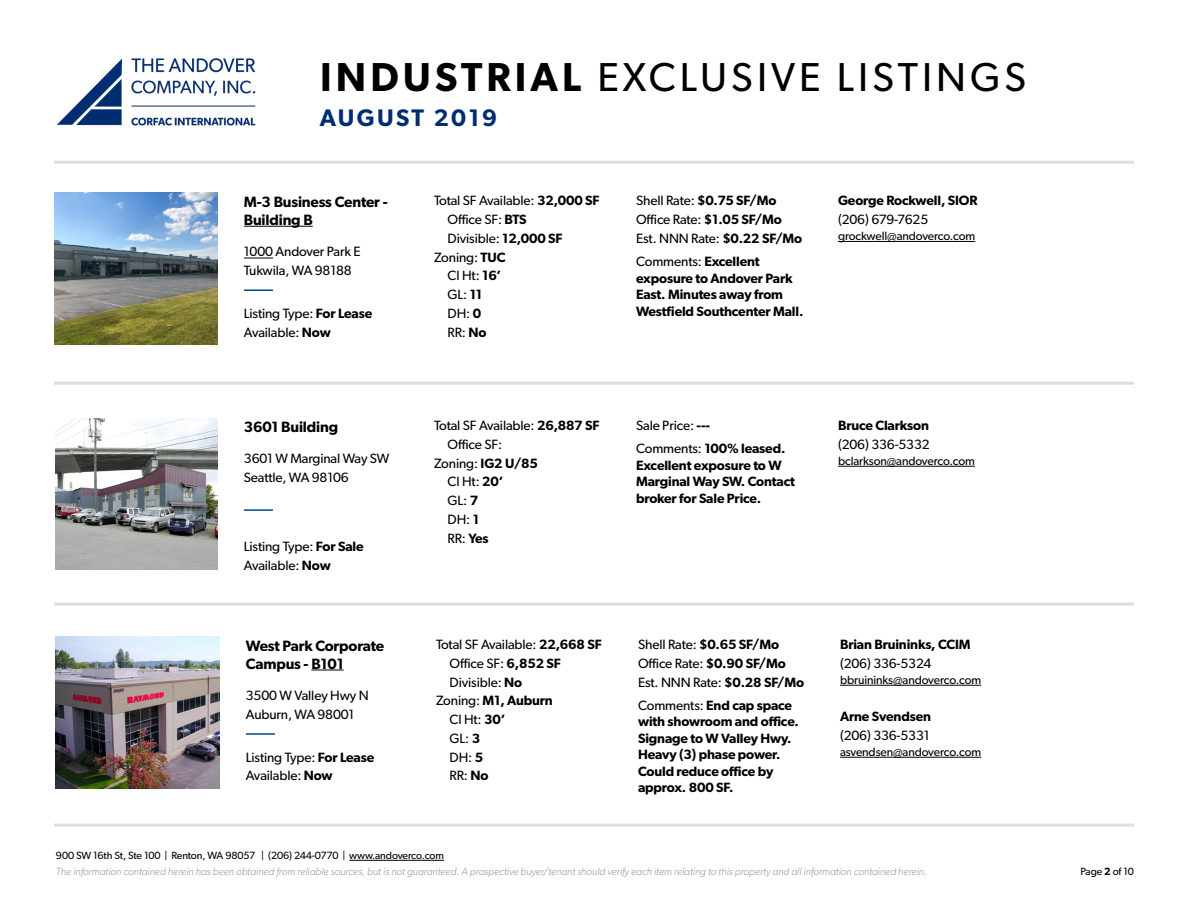
<style>
.page{position:relative;width:1188px;height:918px;background:#fff}
.page>*{position:absolute;margin:0;border:0;box-sizing:border-box;transform-origin:0 0}
.t1{font:40.5px "Gibson";letter-spacing:.1em;color:#000}
.t2{font:600 24px "Gibson";letter-spacing:.1em;color:#002d72}
.t3{font:600 15px/18px "Gibson";letter-spacing:-.01em;color:#000}
.t4{font:13.5px/18.8px "Gibson";letter-spacing:-.01em;color:#000}
.t5{font:600 13.5px/16.5px "Gibson";letter-spacing:-.01em;color:#000}
.t6{font:12px "Gibson";letter-spacing:-.01em;color:#000}
.t7{font:italic 300 10.5px "Gibson";color:#939598}
.t8{font:10.5px "Gibson";letter-spacing:-.01em;color:#000}
.s1{font-weight:600}
.s2{font-weight:400}
</style>
<div class="page">
<img style="left:57px;top:58px;width:199px;height:68px">
<hr style="left:54px;top:382px;width:1080px;height:3px;background:#dcddde">
<hr style="left:54px;top:603px;width:1080px;height:3px;background:#dcddde">
<hr style="left:54px;top:161px;width:1080px;height:3px;background:#dcddde">
<hr style="left:54px;top:824px;width:1080px;height:3px;background:#dcddde">
<hr style="left:349px;top:860px;width:95px;height:1px;background:#000">
<img style="left:54px;top:193px;width:164px;height:152px">
<hr style="left:244px;top:226px;width:69px;height:1px;background:#000">
<svg style="left:244px;top:258px;width:29px;height:1px"></svg>
<hr style="left:244px;top:289px;width:29px;height:2px;background:#004785">
<hr style="left:838px;top:241px;width:137px;height:1px;background:#000">
<img style="left:56px;top:418px;width:162px;height:152px">
<hr style="left:244px;top:509px;width:29px;height:2px;background:#004785">
<hr style="left:838px;top:466px;width:137px;height:1px;background:#000">
<img style="left:56px;top:637px;width:164px;height:152px">
<hr style="left:311px;top:670px;width:33px;height:1px;background:#000">
<hr style="left:246px;top:733px;width:29px;height:2px;background:#004785">
<hr style="left:840px;top:685px;width:141px;height:1px;background:#000">
<hr style="left:840px;top:757px;width:141px;height:1px;background:#000">
<h1 class="t1" style="left:320px;top:53px;width:707px"><span class="s1">INDUSTRIAL</span> EXCLUSIVE LISTINGS</h1>
<h2 class="t2" style="left:320px;top:103px;width:179px">AUGUST 2019</h2>
<p class="t3" style="left:244px;top:192px;width:145px">M-3 Business Center -<br>Building B</p>
<p class="t4" style="left:244px;top:242px;width:118px">1000 Andover Park E<br>Tukwila, WA 98188</p>
<p class="t4" style="left:244px;top:304px;width:130px">Listing Type: <span class="s1">For Lease<br></span>Available: <span class="s1">Now</span></p>
<p class="t3" style="left:244px;top:417px;width:96px">3601 Building</p>
<p class="t4" style="left:244px;top:449px;width:147px">3601 W Marginal Way SW<br>Seattle, WA 98106</p>
<p class="t4" style="left:244px;top:537px;width:121px">Listing Type: <span class="s1">For Sale<br></span>Available: <span class="s1">Now</span></p>
<p class="t3" style="left:246px;top:636px;width:140px">West Park Corporate<br>Campus - B101</p>
<p class="t4" style="left:246px;top:686px;width:124px">3500 W Valley Hwy N<br>Auburn, WA 98001</p>
<p class="t4" style="left:246px;top:747px;width:130px">Listing Type: <span class="s1">For Lease<br></span>Available: <span class="s1">Now</span></p>
<p class="t4" style="left:434px;top:191px;width:167px">Total SF Available: <span class="s1">32,000 SF</span></p>
<p class="t4" style="left:448px;top:210px;width:81px">Office SF: <span class="s1">BTS</span></p>
<p class="t4" style="left:448px;top:229px;width:116px">Divisible: <span class="s1">12,000 SF</span></p>
<p class="t4" style="left:434px;top:247px;width:73px">Zoning: <span class="s1">TUC</span></p>
<p class="t4" style="left:448px;top:266px;width:55px">Cl Ht: <span class="s1">16’</span></p>
<p class="t4" style="left:448px;top:285px;width:36px">GL: <span class="s1">11</span></p>
<p class="t4" style="left:448px;top:304px;width:35px">DH: <span class="s1">0</span></p>
<p class="t4" style="left:448px;top:322px;width:40px">RR: <span class="s1">No</span></p>
<p class="t4" style="left:434px;top:416px;width:167px">Total SF Available: <span class="s1">26,887 SF</span></p>
<p class="t4" style="left:448px;top:435px;width:56px">Office SF:</p>
<p class="t4" style="left:434px;top:453px;width:105px">Zoning: <span class="s1">IG2 U/85</span></p>
<p class="t4" style="left:448px;top:472px;width:57px">Cl Ht: <span class="s1">20’</span></p>
<p class="t4" style="left:448px;top:491px;width:32px">GL: <span class="s1">7</span></p>
<p class="t4" style="left:448px;top:510px;width:33px">DH: <span class="s1">1</span></p>
<p class="t4" style="left:448px;top:528px;width:43px">RR: <span class="s1">Yes</span></p>
<p class="t4" style="left:436px;top:635px;width:167px">Total SF Available: <span class="s1">22,668 SF</span></p>
<p class="t4" style="left:450px;top:654px;width:113px">Office SF: <span class="s1">6,852 SF</span></p>
<p class="t4" style="left:450px;top:672px;width:74px">Divisible: <span class="s1">No</span></p>
<p class="t5" style="left:436px;top:692px;width:118px"><span class="s2">Zoning:</span> M1, Auburn</p>
<p class="t4" style="left:450px;top:710px;width:57px">Cl Ht: <span class="s1">30’</span></p>
<p class="t4" style="left:450px;top:729px;width:32px">GL: <span class="s1">3</span></p>
<p class="t4" style="left:450px;top:747px;width:35px">DH: <span class="s1">5</span></p>
<p class="t4" style="left:450px;top:766px;width:40px">RR: <span class="s1">No</span></p>
<p class="t8" style="left:56px;top:849px;width:390px">900 SW 16th St, Ste 100 | Renton, WA 98057 | (206) 244-0770 | www.andoverco.com</p>
<p class="t4" style="left:636px;top:191px;width:168px">Shell Rate: <span class="s1">$0.75 SF/Mo<br></span>Office Rate: <span class="s1">$1.05 SF/Mo<br></span>Est. NNN Rate: <span class="s1">$0.22 SF/Mo</span></p>
<p class="t5" style="left:636px;top:253px;width:169px"><span class="s2">Comments:</span> Excellent exposure to Andover Park<br>East. Minutes away from<br>Westfield Southcenter Mall.</p>
<p class="t5" style="left:838px;top:192px;width:141px">George Rockwell, SIOR</p>
<p class="t4" style="left:838px;top:210px;width:92px">(206) 679-7625</p>
<p class="t6" style="left:838px;top:229px;width:139px">grockwell@andoverco.com</p>
<p class="t4" style="left:636px;top:414px;width:151px;line-height:23.2px">Sale Price: <span class="s1">---<br></span>Comments: <span class="s1">100% leased.</span></p>
<p class="t5" style="left:636px;top:457px;width:160px">Excellent exposure to W<br>Marginal Way SW. Contact broker for Sale Price.</p>
<p class="t5" style="left:838px;top:417px;width:92px">Bruce Clarkson</p>
<p class="t4" style="left:838px;top:435px;width:93px">(206) 336-5332</p>
<p class="t6" style="left:838px;top:453px;width:138px">bclarkson@andoverco.com</p>
<p class="t4" style="left:638px;top:635px;width:168px">Shell Rate: <span class="s1">$0.65 SF/Mo<br></span>Office Rate: <span class="s1">$0.90 SF/Mo<br></span>Est. NNN Rate: <span class="s1">$0.28 SF/Mo</span></p>
<p class="t5" style="left:638px;top:697px;width:162px"><span class="s2">Comments:</span> End cap space with showroom and office.<br>Signage to W Valley Hwy.<br>Heavy (3) phase power.<br>Could reduce office by approx. 800 SF.</p>
<p class="t5" style="left:840px;top:636px;width:132px">Brian Bruininks, CCIM</p>
<p class="t4" style="left:840px;top:654px;width:93px">(206) 336-5324</p>
<p class="t6" style="left:840px;top:672px;width:143px">bbruininks@andoverco.com</p>
<p class="t5" style="left:840px;top:708px;width:92px">Arne Svendsen</p>
<p class="t4" style="left:840px;top:726px;width:91px">(206) 336-5331</p>
<p class="t6" style="left:840px;top:744px;width:143px">asvendsen@andoverco.com</p>
<p class="t7" style="left:56px;top:865px;width:872px">The information contained herein has been obtained from reliable sources, but is not guaranteed. A prospective buyer/tenant should verify each item relating to this property and all information contained herein.</p>
<p class="t8" style="left:1080px;top:865px;width:55px">Page <span class="s1">2</span> of 10</p>
</div>
